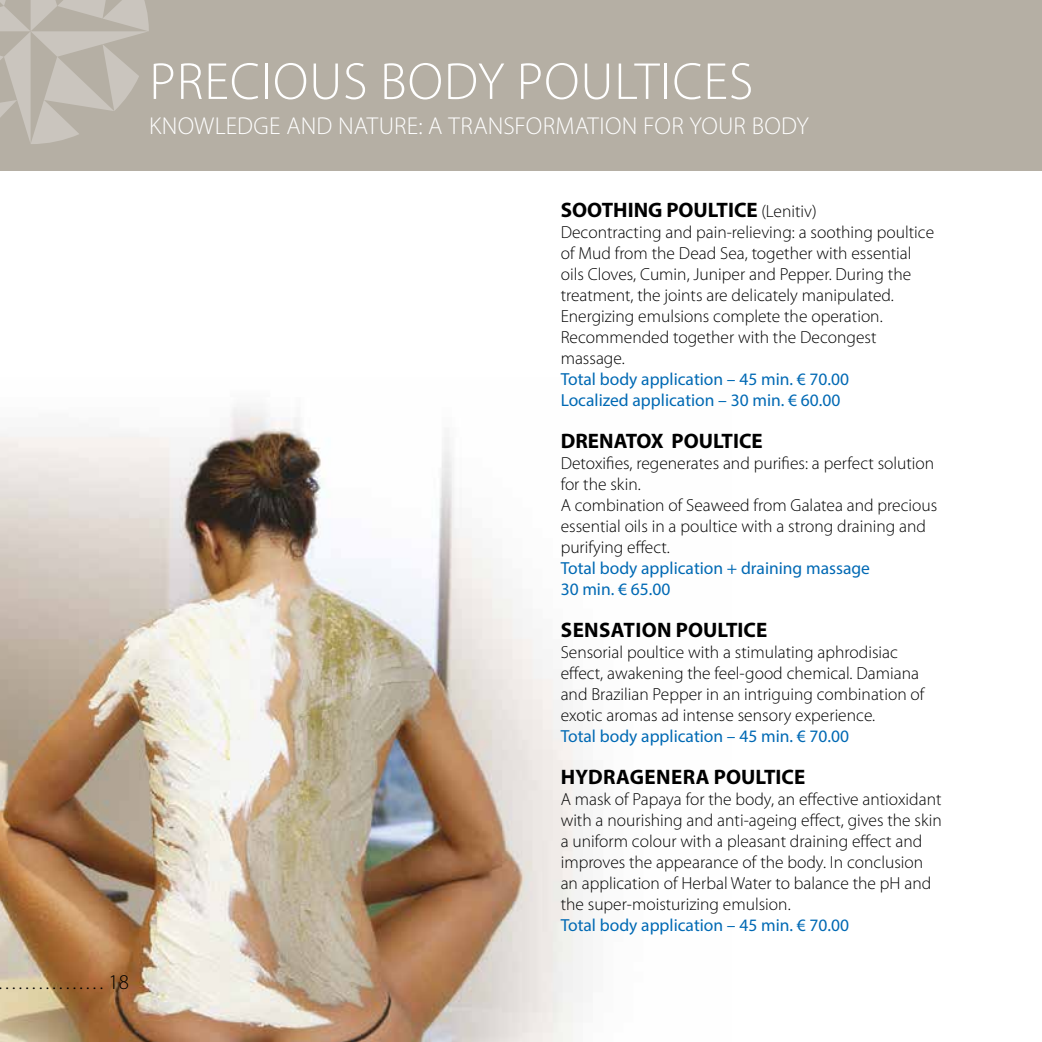
<style>
.page{position:relative;width:1042px;height:1042px;background:#fff}
.page>*{position:absolute;margin:0;border:0;box-sizing:border-box;transform-origin:0 0}
.t1{font:300 52.5px "Myriad Pro";letter-spacing:.02em;color:#fff}
.t2{font:300 24.5px "Myriad Pro";letter-spacing:.01em;color:#fff}
.t3{font:700 21px "Myriad Pro";color:#000}
.t4{font:300 17.5px/21px "Myriad Pro";color:#000}
.t5{font:17.5px/21px "Myriad Pro";color:#0069b4}
.t6{font:15.75px "Minion Pro";color:#000}
.s1{font-family:"Myriad Pro";font-weight:300;font-size:21px}
.s2{font-weight:300;font-size:17.5px}
</style>
<div class="page">
<img style="left:0;top:407px;width:583px;height:635px">
<div style="left:0;top:0;width:1042px;height:171px;background:#b5afa4"></div>
<hr style="left:1041px;top:0;width:1px;height:171px;background:#d1afa4">
<svg style="left:0;top:0;width:149px;height:144px"></svg>
<h1 class="t1" style="left:149px;top:50px;width:605px">PRECIOUS BODY POULTICES</h1>
<h2 class="t2" style="left:149px;top:112px;width:661px">KNOWLEDGE AND NATURE: A TRANSFORMATION FOR YOUR BODY</h2>
<p class="t6" style="left:-1px;top:973px;width:132px">................ <span class="s1">18</span></p>
<p class="t3" style="left:561px;top:196px;width:257px">SOOTHING POULTICE <span class="s2">(Lenitiv)</span></p>
<p class="t4" style="left:561px;top:221px;width:375px">Decontracting and pain-relieving: a soothing poultice of Mud from the Dead Sea, together with essential oils Cloves, Cumin, Juniper and Pepper. During the treatment, the joints are delicately manipulated.<br>Energizing emulsions complete the operation.<br>Recommended together with the Decongest massage.</p>
<p class="t5" style="left:561px;top:368px;width:290px">Total body application – 45 min. € 70.00<br>Localized application – 30 min. € 60.00</p>
<p class="t3" style="left:561px;top:427px;width:203px">DRENATOX POULTICE</p>
<p class="t4" style="left:561px;top:452px;width:378px">Detoxifies, regenerates and purifies: a perfect solution for the skin.<br>A combination of Seaweed from Galatea and precious essential oils in a poultice with a strong draining and purifying effect.</p>
<p class="t5" style="left:561px;top:557px;width:311px">Total body application + draining massage<br>30 min. € 65.00</p>
<p class="t3" style="left:561px;top:616px;width:208px">SENSATION POULTICE</p>
<p class="t4" style="left:561px;top:641px;width:365px">Sensorial poultice with a stimulating aphrodisiac effect, awakening the feel-good chemical. Damiana and Brazilian Pepper in an intriguing combination of exotic aromas ad intense sensory experience.</p>
<p class="t5" style="left:561px;top:725px;width:290px">Total body application – 45 min. € 70.00</p>
<p class="t3" style="left:561px;top:763px;width:246px">HYDRAGENERA POULTICE</p>
<p class="t4" style="left:561px;top:788px;width:383px">A mask of Papaya for the body, an effective antioxidant with a nourishing and anti-ageing effect, gives the skin a uniform colour with a pleasant draining effect and improves the appearance of the body. In conclusion an application of Herbal Water to balance the pH and the super-moisturizing emulsion.</p>
<p class="t5" style="left:561px;top:914px;width:290px">Total body application – 45 min. € 70.00</p>
</div>
